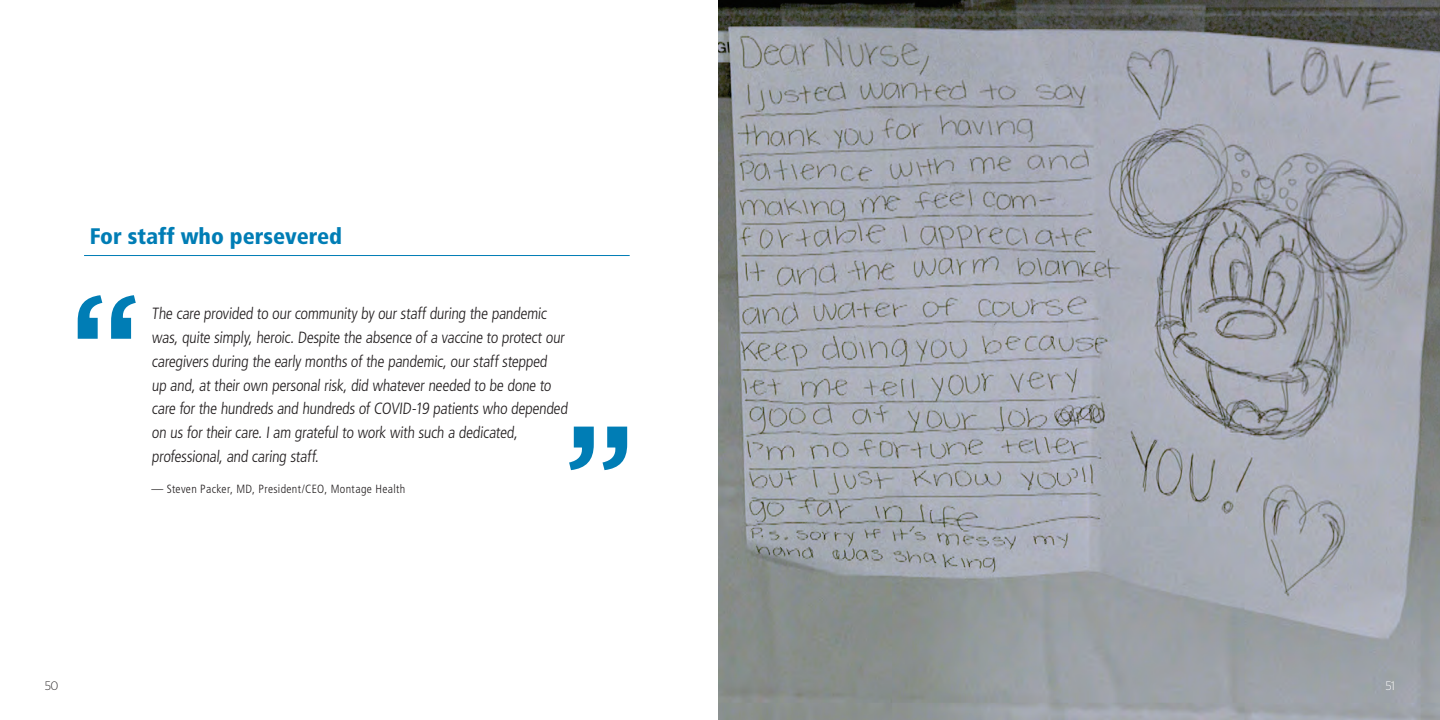
<style>
.page{position:relative;width:1440px;height:720px;background:#fff}
.page>*{position:absolute;margin:0;border:0;box-sizing:border-box;transform-origin:0 0}
.Header_2_dark_blue{font:900 condensed 22.5px "Frutiger LT Std";color:#007db5}
.Intro_paragraph{font:300 condensed 16.25px/23.8px "Frutiger LT Std";color:#231f20}
.t1{font:200 12.5px "Sanomat Sans";color:#231f20}
.t2{font:200 12.5px "Sanomat Sans";color:#fff}
.Intro_paragraph-2{font:300 condensed 11.88px "Frutiger LT Std";letter-spacing:.03em;color:#231f20}
</style>
<div class="page">
<hr style="left:84px;top:255px;width:546px;height:1px;background:#007db5">
<svg style="left:78px;top:295px;width:58px;height:44px"></svg>
<svg style="left:569px;top:427px;width:58px;height:43px"></svg>
<img style="left:718px;top:0;width:722px;height:720px">
<p class="Header_2_dark_blue" style="left:90px;top:223px;width:254px">For staff who persevered</p>
<p class="Intro_paragraph" style="left:152px;top:302px;width:420px">The care provided to our community by our staff during the pandemic was, quite simply, heroic. Despite the absence of a vaccine to protect our caregivers during the early months of the pandemic, our staff stepped up and, at their own personal risk, did whatever needed to be done to care for the hundreds and hundreds of COVID-19 patients who depended on us for their care. I am grateful to work with such a dedicated, professional, and caring staff.</p>
<p class="Intro_paragraph-2" style="left:152px;top:482px;width:255px">— Steven Packer, MD, President/CEO, Montage Health</p>
<p class="t1" style="left:45px;top:677px;width:15px">50</p>
<p class="t2" style="left:1386px;top:677px;width:11px">51</p>
</div>
